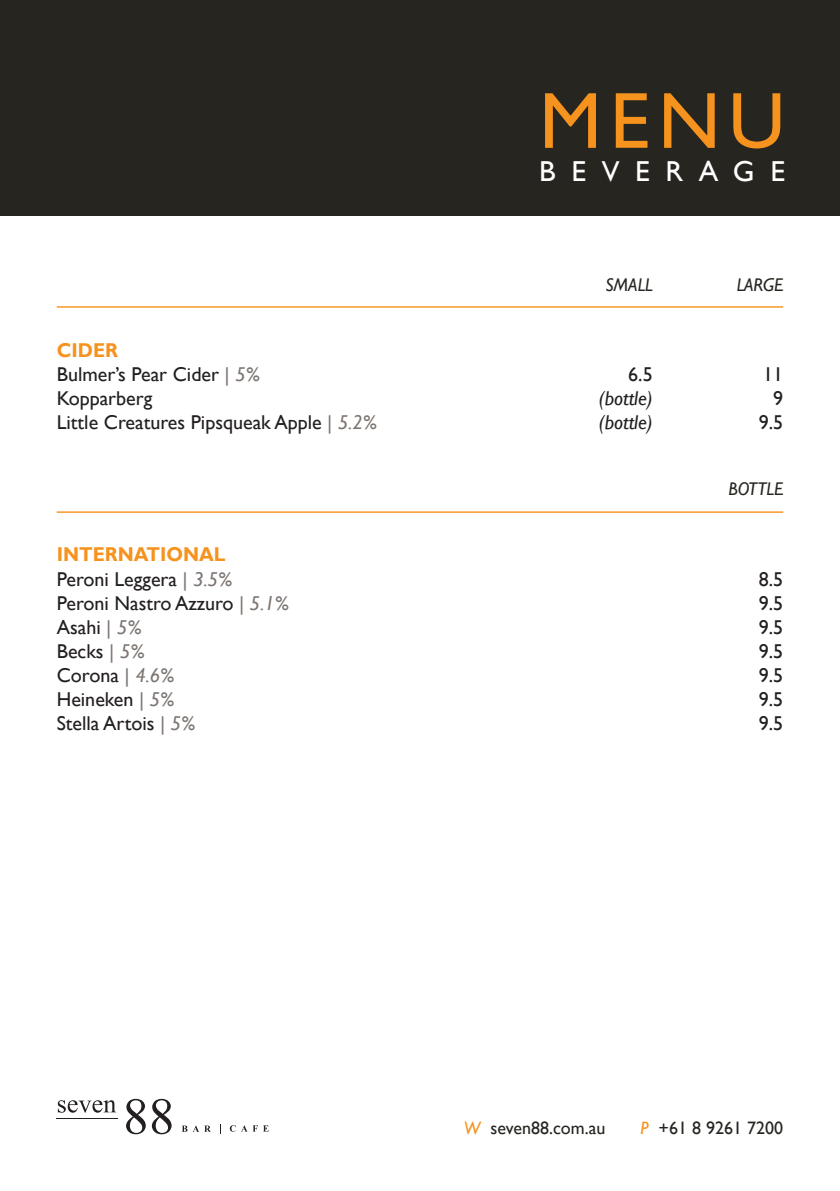
<style>
.page{position:relative;width:840px;height:1191px;background:#fff}
.page>*{position:absolute;margin:0;border:0;box-sizing:border-box;transform-origin:0 0}
.t1{font:80px "Gill Sans";color:#f6921e}
.t2{font:28.8px "Gill Sans";letter-spacing:.53em;color:#fff}
.t3{font:20px "Gill Sans";color:#231f20}
.t4{font:700 20px "Gill Sans";color:#f6921e;scale:.95 1}
.t5{font:italic 20px "Gill Sans";color:#231f20}
.t6{font:italic 18.4px "Gill Sans";color:#272520}
.t7{font:18px "Gill Sans";color:#272520}
.s1{color:#7c7571}
.s2{font-style:italic;color:#7c7571}
.s3{font-style:italic;color:#f6921e}
</style>
<div class="page">
<div style="left:0;top:0;width:839px;height:215px;background:#272520"></div>
<svg style="left:58px;top:1100px;width:58px;height:12px"></svg>
<svg style="left:126px;top:1098px;width:20px;height:36px"></svg>
<svg style="left:152px;top:1098px;width:19px;height:36px"></svg>
<svg style="left:182px;top:1125px;width:28px;height:6px"></svg>
<svg style="left:230px;top:1125px;width:5px;height:6px"></svg>
<svg style="left:241px;top:1125px;width:27px;height:6px"></svg>
<hr style="left:57px;top:1118px;width:61px;height:1px;background:#231f20">
<hr style="left:57px;top:306px;width:725px;height:2px;background:#f6921e">
<hr style="left:57px;top:511px;width:725px;height:2px;background:#f6921e">
<p class="t1" style="left:539px;top:74px;width:247px">MENU</p>
<p class="t2" style="left:539px;top:155px;width:247px">BEVERAGE</p>
<p class="t6" style="left:605px;top:274px;width:49px">SMALL</p>
<p class="t6" style="left:736px;top:274px;width:48px">LARGE</p>
<p class="t4" style="left:57px;top:339px;width:66px">CIDER</p>
<p class="t3" style="left:57px;top:363px;width:205px">Bulmer’s Pear Cider <span class="s1">|</span> <span class="s2">5%</span></p>
<p class="t3" style="left:628px;top:363px;width:26px">6.5</p>
<p class="t3" style="left:762px;top:363px;width:21px">11</p>
<p class="t3" style="left:57px;top:387px;width:97px">Kopparberg</p>
<p class="t5" style="left:598px;top:387px;width:55px">(bottle)</p>
<p class="t3" style="left:772px;top:387px;width:11px">9</p>
<p class="t3" style="left:57px;top:411px;width:321px">Little Creatures Pipsqueak Apple <span class="s1">|</span> <span class="s2">5.2%</span></p>
<p class="t5" style="left:598px;top:411px;width:55px">(bottle)</p>
<p class="t3" style="left:758px;top:411px;width:26px">9.5</p>
<p class="t6" style="left:728px;top:478px;width:56px">BOTTLE</p>
<p class="t4" style="left:57px;top:543px;width:179px">INTERNATIONAL</p>
<p class="t3" style="left:57px;top:567px;width:177px">Peroni Leggera <span class="s1">|</span> <span class="s2">3.5%</span></p>
<p class="t3" style="left:758px;top:567px;width:26px">8.5</p>
<p class="t3" style="left:57px;top:591px;width:233px">Peroni Nastro Azzuro <span class="s1">|</span> <span class="s2">5.1%</span></p>
<p class="t3" style="left:758px;top:591px;width:26px">9.5</p>
<p class="t3" style="left:57px;top:615px;width:86px">Asahi <span class="s1">|</span> <span class="s2">5%</span></p>
<p class="t3" style="left:758px;top:615px;width:26px">9.5</p>
<p class="t3" style="left:57px;top:639px;width:89px">Becks <span class="s1">|</span> <span class="s2">5%</span></p>
<p class="t3" style="left:758px;top:639px;width:26px">9.5</p>
<p class="t3" style="left:57px;top:663px;width:119px">Corona <span class="s1">|</span> <span class="s2">4.6%</span></p>
<p class="t3" style="left:758px;top:663px;width:26px">9.5</p>
<p class="t3" style="left:57px;top:687px;width:119px">Heineken <span class="s1">|</span> <span class="s2">5%</span></p>
<p class="t3" style="left:758px;top:687px;width:26px">9.5</p>
<p class="t3" style="left:57px;top:711px;width:140px">Stella Artois <span class="s1">|</span> <span class="s2">5%</span></p>
<p class="t3" style="left:758px;top:711px;width:26px">9.5</p>
<p class="t7" style="left:463px;top:1117px;width:143px"><span class="s3">W</span> seven88.com.au</p>
<p class="t7" style="left:640px;top:1117px;width:144px"><span class="s3">P</span> +61 8 9261 7200</p>
</div>
